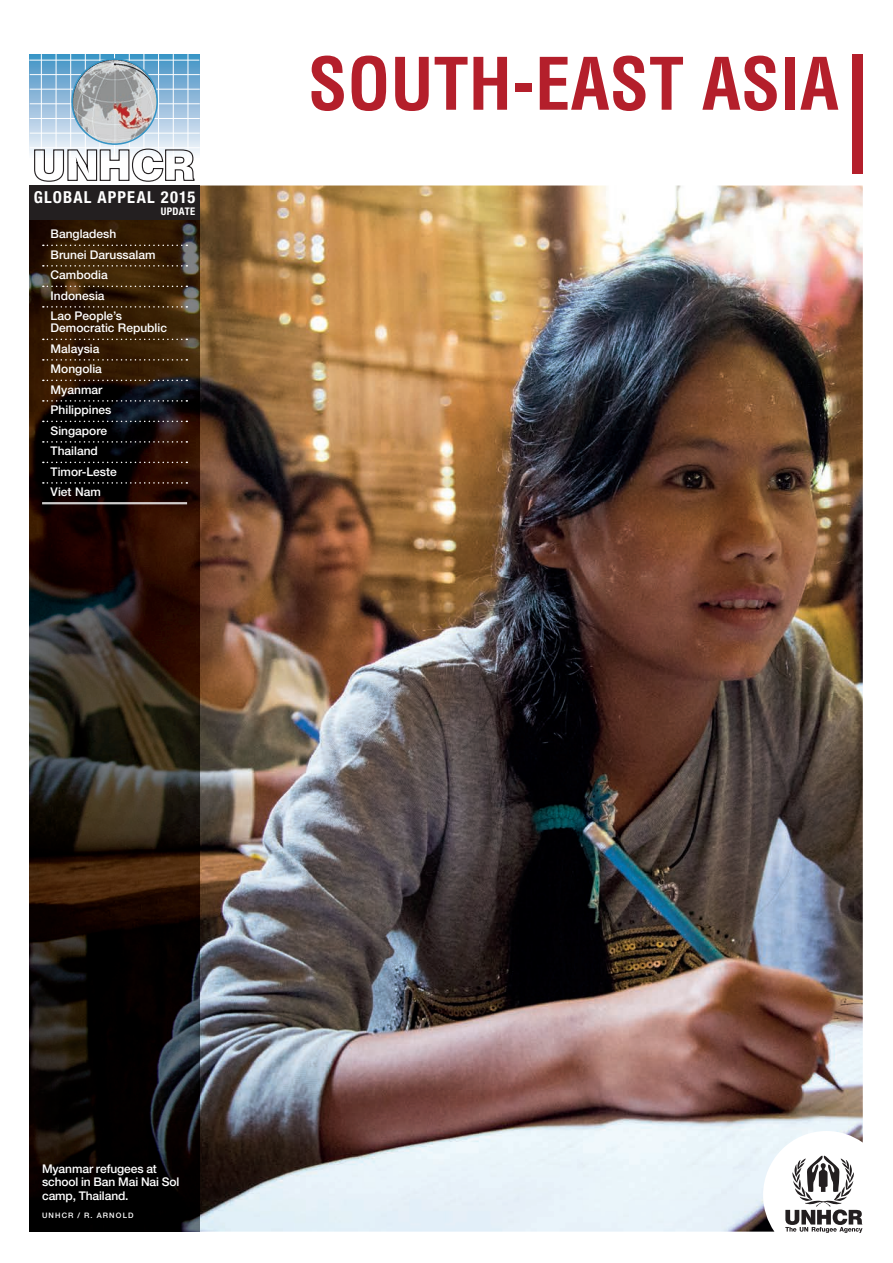
<style>
.page{position:relative;width:893px;height:1263px;background:#fff}
.page>*{position:absolute;margin:0;border:0;box-sizing:border-box;transform-origin:0 0}
.t1{font:700 condensed 70.5px "Helvetica LT Std";color:#b41f2b}
.t2{font:700 condensed 16.5px "Helvetica Neue";letter-spacing:.07em;color:#fff}
.t3{font:500 12px/20.5px "Helvetica Neue LT Std";color:#fff}
.t4{font:700 condensed 10.5px "Helvetica Neue";letter-spacing:.035em;color:#fff}
.t5{font:500 7.5px "Helvetica Neue LT Std";letter-spacing:.15em;color:#fff}
</style>
<div class="page">
<svg style="left:786px;top:1231px;width:76px;height:2px"></svg>
<img style="left:200px;top:185px;width:663px;height:1046px">
<img style="left:29px;top:220px;width:171px;height:1011px">
<svg style="left:43px;top:245px;width:144px;height:1px"></svg>
<svg style="left:43px;top:265px;width:144px;height:2px"></svg>
<svg style="left:43px;top:286px;width:144px;height:1px"></svg>
<svg style="left:43px;top:306px;width:144px;height:2px"></svg>
<svg style="left:43px;top:339px;width:144px;height:1px"></svg>
<svg style="left:43px;top:359px;width:144px;height:2px"></svg>
<svg style="left:43px;top:380px;width:144px;height:1px"></svg>
<svg style="left:43px;top:400px;width:144px;height:2px"></svg>
<svg style="left:43px;top:421px;width:144px;height:1px"></svg>
<svg style="left:43px;top:441px;width:144px;height:2px"></svg>
<svg style="left:43px;top:462px;width:144px;height:1px"></svg>
<svg style="left:43px;top:482px;width:144px;height:2px"></svg>
<hr style="left:42px;top:502px;width:145px;height:1px;background:#fff">
<hr style="left:42px;top:503px;width:145px;height:1px;background:#fff">
<div style="left:853px;top:54px;width:10px;height:119px;background:#b41f2b"></div>
<hr style="left:30px;top:54px;width:169px;height:1px;background:#3795c6">
<svg style="left:30px;top:55px;width:169px;height:99px;background:#96c0dd"></svg>
<hr style="left:29px;top:60px;width:170px;height:1px;background:#fff">
<hr style="left:30px;top:74px;width:170px;height:1px;background:#fff">
<hr style="left:30px;top:89px;width:170px;height:1px;background:#fff">
<hr style="left:30px;top:103px;width:170px;height:1px;background:#fff">
<hr style="left:30px;top:118px;width:170px;height:1px;background:#fff">
<hr style="left:30px;top:133px;width:170px;height:1px;background:#fff">
<hr style="left:30px;top:147px;width:170px;height:1px;background:#fff">
<hr style="left:114px;top:54px;width:1px;height:103px;background:#fff">
<hr style="left:100px;top:54px;width:1px;height:103px;background:#fff">
<hr style="left:85px;top:54px;width:1px;height:103px;background:#fff">
<hr style="left:70px;top:54px;width:1px;height:103px;background:#fff">
<hr style="left:56px;top:54px;width:1px;height:103px;background:#fff">
<hr style="left:41px;top:54px;width:1px;height:103px;background:#fff">
<hr style="left:129px;top:54px;width:1px;height:103px;background:#fff">
<hr style="left:144px;top:54px;width:1px;height:103px;background:#fff">
<hr style="left:158px;top:54px;width:1px;height:103px;background:#fff">
<hr style="left:173px;top:54px;width:1px;height:103px;background:#fff">
<hr style="left:188px;top:54px;width:1px;height:103px;background:#fff">
<img style="left:72px;top:59px;width:85px;height:85px;border-radius:43px">
<div style="left:71px;top:58px;width:87px;height:87px;border:2px solid #3595c6;border-radius:50%"></div>
<div style="left:29px;top:186px;width:171px;height:34px;background:#231f20"></div>
<svg style="left:34px;top:148px;width:161px;height:34px"></svg>
<h2 class="t2" style="left:34px;top:187px;width:163px">GLOBAL APPEAL 2015</h2>
<p class="t4" style="left:161px;top:204px;width:36px">UPDATE</p>
<p class="t3" style="left:51px;top:224px;width:106px">Bangladesh<br>Brunei Darussalam<br>Cambodia<br>Indonesia<br>Lao People’s</p>
<p class="t3" style="left:51px;top:318px;width:118px">Democratic Republic<br>Malaysia<br>Mongolia<br>Myanmar<br>Philippines<br>Singapore<br>Thailand<br>Timor-Leste<br>Viet Nam</p>
<h1 class="t1" style="left:308px;top:40px;width:532px">SOUTH-EAST ASIA</h1>
<p class="t3" style="left:42px;top:1162px;width:139px;line-height:13.5px">Myanmar refugees at school in Ban Mai Nai Sol camp, Thailand.</p>
<p class="t5" style="left:42px;top:1211px;width:93px">UNHCR / R. ARNOLD</p>
</div>
